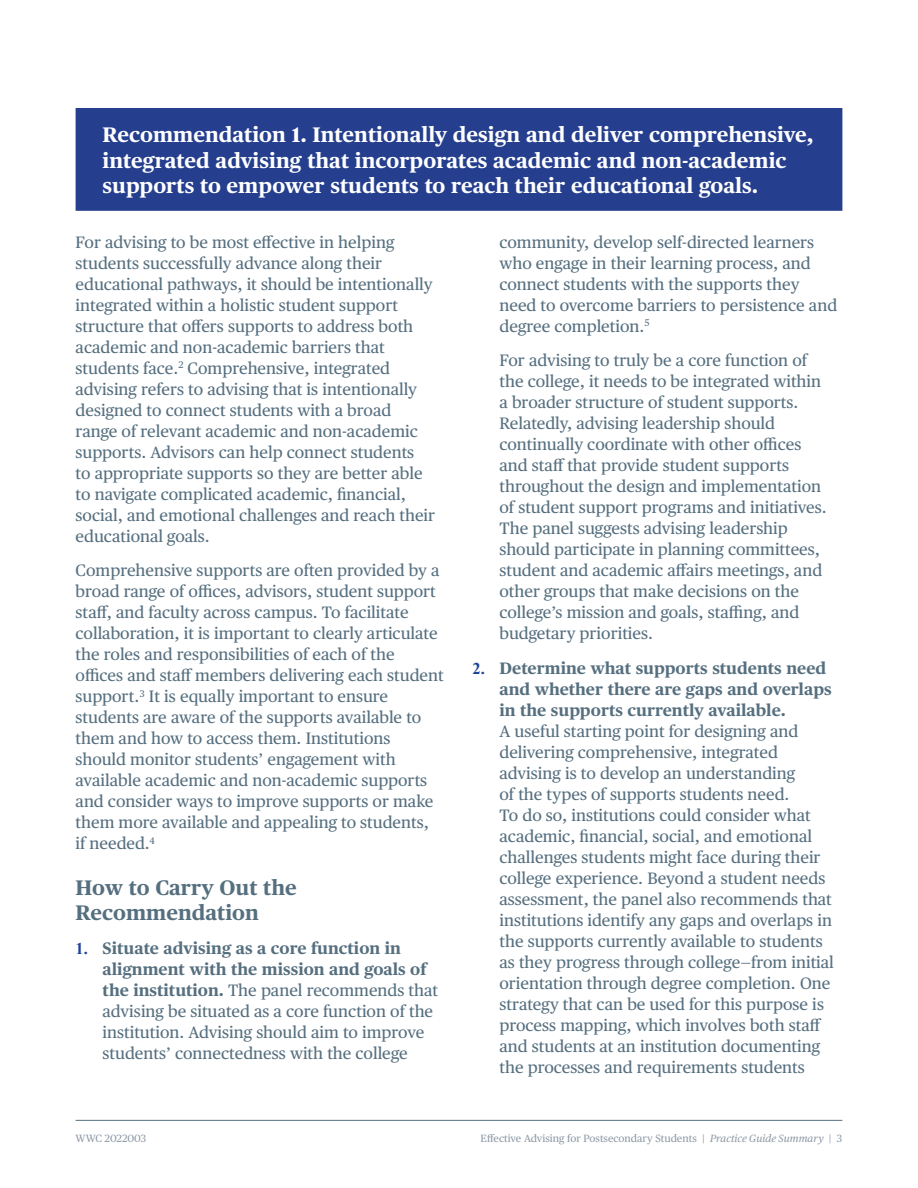
<style>
.page{position:relative;width:918px;height:1188px;background:#fff}
.page>*{position:absolute;margin:0;border:0;box-sizing:border-box;transform-origin:0 0}
.t1{font:700 21px/25.2px "Publico Text";color:#fff}
.t2{font:700 21px/25.2px "Publico Text";color:#566f7f}
.t3{font:16.5px/21px "Publico Text";color:#566f7f}
.t4{font:700 16.5px/21px "Publico Text";color:#566f7f}
.t5{font:10.5px "Publico Text";color:#909ba7}
.s1{font-family:"Times New Roman";font-weight:700;color:#1d449b}
.s2{font-weight:700}
.s3{font-family:"Times New Roman";color:#1d449b}
.s4{font-style:italic}
</style>
<div class="page">
<hr style="left:76px;top:1120px;width:766px;height:1px;background:#566f7f">
<div style="left:76px;top:108px;width:766px;height:103px;background:#253f8e"></div>
<p class="t1" style="left:103px;top:121px;width:713px">Recommendation 1. Intentionally design and deliver comprehensive, integrated advising that incorporates academic and non-academic supports to empower students to reach their educational goals.</p>
<p class="t3" style="left:76px;top:230px;width:361px">For advising to be most effective in helping students successfully advance along their educational pathways, it should be intentionally integrated within a holistic student support structure that offers supports to address both academic and non-academic barriers that students face.<sup>2</sup> Comprehensive, integrated advising refers to advising that is intentionally designed to connect students with a broad range of relevant academic and non-academic supports. Advisors can help connect students<br>to appropriate supports so they are better able to navigate complicated academic, financial, social, and emotional challenges and reach their educational goals.</p>
<p class="t3" style="left:76px;top:559px;width:370px">Comprehensive supports are often provided by a broad range of offices, advisors, student support staff, and faculty across campus. To facilitate collaboration, it is important to clearly articulate the roles and responsibilities of each of the offices and staff members delivering each student support.<sup>3</sup> It is equally important to ensure students are aware of the supports available to them and how to access them. Institutions should monitor students’ engagement with available academic and non-academic supports and consider ways to improve supports or make them more available and appealing to students,<br>if needed.<sup>4</sup></p>
<p class="t2" style="left:76px;top:873px;width:223px">How to Carry Out the<br>Recommendation</p>
<p class="t3" style="left:103px;top:937px;width:337px;text-indent:-27px"><span class="s1">1.</span> <span class="s2">Situate advising as a core function in alignment with the mission and goals of the institution.</span> The panel recommends that advising be situated as a core function of the institution. Advising should aim to improve students’ connectedness with the college</p>
<p class="t3" style="left:500px;top:230px;width:339px">community, develop self-directed learners who engage in their learning process, and connect students with the supports they need to overcome barriers to persistence and degree completion.<sup>5</sup></p>
<p class="t3" style="left:500px;top:349px;width:329px">For advising to truly be a core function of the college, it needs to be integrated within a broader structure of student supports.<br>Relatedly, advising leadership should continually coordinate with other offices and staff that provide student supports throughout the design and implementation of student support programs and initiatives.<br>The panel suggests advising leadership should participate in planning committees, student and academic affairs meetings, and other groups that make decisions on the college’s mission and goals, staffing, and budgetary priorities.</p>
<p class="t4" style="left:500px;top:656px;width:334px;text-indent:-27px"><span class="s3">2.</span> Determine what supports students need and whether there are gaps and overlaps in the supports currently available.</p>
<p class="t3" style="left:500px;top:719px;width:336px">A useful starting point for designing and delivering comprehensive, integrated advising is to develop an understanding<br>of the types of supports students need.<br>To do so, institutions could consider what academic, financial, social, and emotional challenges students might face during their college experience. Beyond a student needs assessment, the panel also recommends that institutions identify any gaps and overlaps in the supports currently available to students as they progress through college—from initial orientation through degree completion. One strategy that can be used for this purpose is process mapping, which involves both staff and students at an institution documenting the processes and requirements students</p>
<p class="t5" style="left:76px;top:1130px;width:72px">WWC 2022003</p>
<p class="t5" style="left:481px;top:1130px;width:363px">Effective Advising for Postsecondary Students | <span class="s4">Practice Guide Summary</span> | 3</p>
</div>
